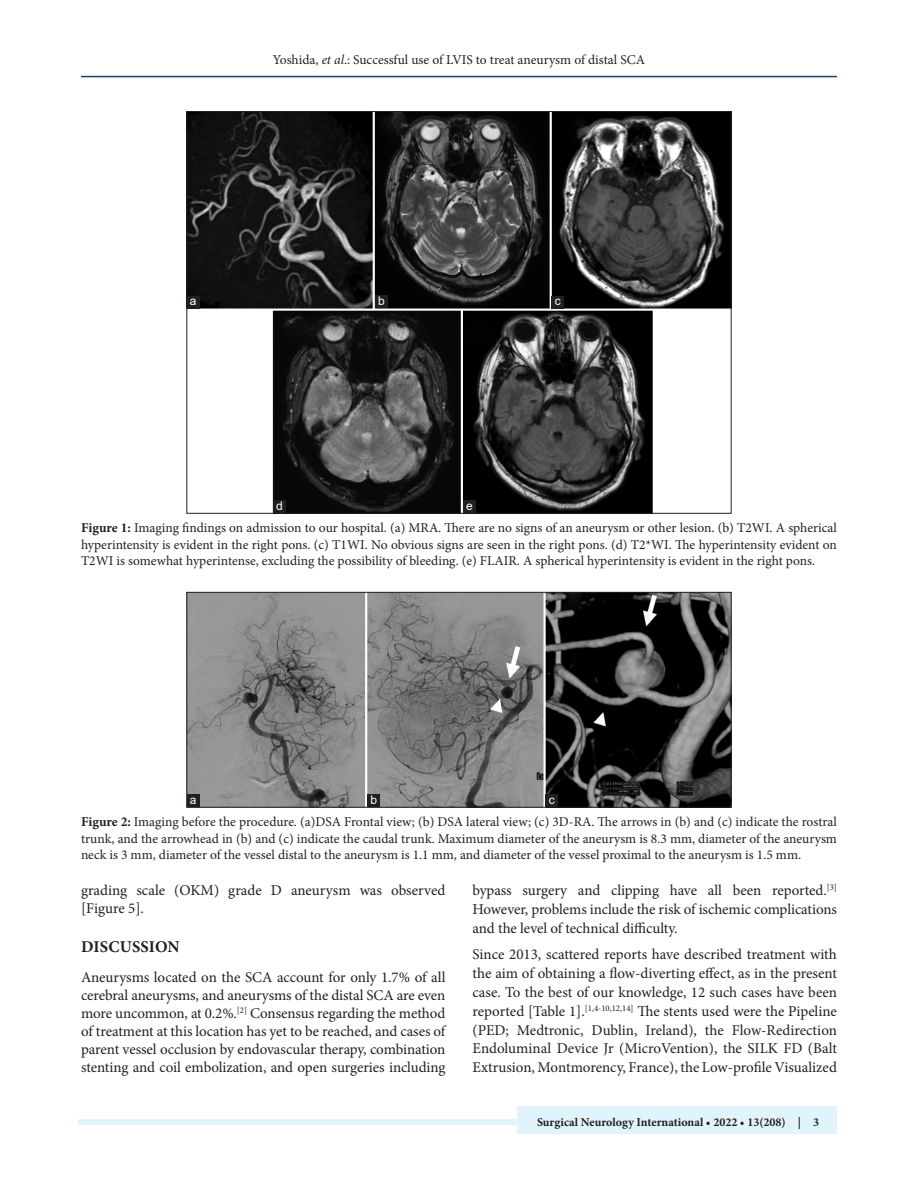
<style>
.page{position:relative;width:918px;height:1188px;background:#fff}
.page>*{position:absolute;margin:0;border:0;box-sizing:border-box;transform-origin:0 0}
.t1{font:700 16.5px "Minion Pro";letter-spacing:.01em;color:#231f20}
.TX{font:15px/18.9px "Minion Pro";letter-spacing:-.005em;color:#231f20;text-align:justify}
.FGC{font:13.5px/16.5px "Minion Pro";color:#231f20;text-align:justify}
.t2{font:700 12px "Minion Pro";color:#231f20}
.LABEL{font:12px "Arial";color:#fff}
.s1{font-style:italic}
.s2{font-weight:700}
</style>
<div class="page">
<hr style="left:81px;top:76px;width:756px;height:1px;background:#164077">
<div style="left:78px;top:1119px;width:756px;height:6px;background:#e1f4fc"></div>
<div style="left:518px;top:1106px;width:319px;height:28px;background:#e1f4fc"></div>
<img style="left:189px;top:113px;width:540px;height:399px">
<div style="left:187px;top:296px;width:13px;height:12px;background:#231f20"></div>
<div style="left:375px;top:296px;width:13px;height:12px;background:#231f20"></div>
<div style="left:552px;top:296px;width:12px;height:12px;background:#231f20"></div>
<div style="left:273px;top:500px;width:13px;height:13px;background:#231f20"></div>
<div style="left:463px;top:500px;width:13px;height:13px;background:#231f20"></div>
<img style="left:189px;top:594px;width:540px;height:211px">
<div style="left:187px;top:592px;width:544px;height:215px;border:1px solid #231f20"></div>
<div style="left:187px;top:794px;width:13px;height:13px;background:#231f20"></div>
<div style="left:545px;top:794px;width:13px;height:13px;background:#231f20"></div>
<div style="left:367px;top:794px;width:13px;height:13px;background:#231f20"></div>
<p class="FGC" style="left:273px;top:51px;width:374px">Yoshida, <span class="s1">et al</span>.: Successful use of LVIS to treat aneurysm of distal SCA</p>
<p class="LABEL" style="left:190px;top:293px;width:8px">a</p>
<p class="LABEL" style="left:378px;top:293px;width:8px">b</p>
<p class="LABEL" style="left:555px;top:293px;width:7px">c</p>
<p class="LABEL" style="left:276px;top:497px;width:8px">d</p>
<p class="LABEL" style="left:466px;top:498px;width:8px">e</p>
<p class="FGC" style="left:81px;top:520px;width:758px"><span class="s2">Figure 1:</span> Imaging findings on admission to our hospital. (a) MRA. There are no signs of an aneurysm or other lesion. (b) T2WI. A spherical hyperintensity is evident in the right pons. (c) T1WI. No obvious signs are seen in the right pons. (d) T2*WI. The hyperintensity evident on T2WI is somewhat hyperintense, excluding the possibility of bleeding. (e) FLAIR. A spherical hyperintensity is evident in the right pons.</p>
<p class="LABEL" style="left:190px;top:792px;width:8px">a</p>
<p class="LABEL" style="left:371px;top:791px;width:8px">b</p>
<p class="LABEL" style="left:549px;top:792px;width:7px">c</p>
<p class="FGC" style="left:81px;top:814px;width:758px"><span class="s2">Figure 2:</span> Imaging before the procedure. (a)DSA Frontal view; (b) DSA lateral view; (c) 3D-RA. The arrows in (b) and (c) indicate the rostral trunk, and the arrowhead in (b) and (c) indicate the caudal trunk. Maximum diameter of the aneurysm is 8.3 mm, diameter of the aneurysm neck is 3 mm, diameter of the vessel distal to the aneurysm is 1.1 mm, and diameter of the vessel proximal to the aneurysm is 1.5 mm.</p>
<p class="TX" style="left:81px;top:881px;width:366px;line-height:18px">grading scale (OKM) grade D aneurysm was observed [Figure 5].</p>
<h1 class="t1" style="left:81px;top:935px;width:100px">DISCUSSION</h1>
<p class="TX" style="left:81px;top:968px;width:366px;line-height:18px">Aneurysms located on the SCA account for only 1.7% of all cerebral aneurysms, and aneurysms of the distal SCA are even more uncommon, at 0.2%.<sup>[2]</sup> Consensus regarding the method of treatment at this location has yet to be reached, and cases of parent vessel occlusion by endovascular therapy, combination stenting and coil embolization, and open surgeries including</p>
<p class="TX" style="left:472px;top:881px;width:366px">bypass surgery and clipping have all been reported.<sup>[3] </sup>However, problems include the risk of ischemic complications and the level of technical difficulty.</p>
<p class="TX" style="left:472px;top:945px;width:366px">Since 2013, scattered reports have described treatment with the aim of obtaining a flow-diverting effect, as in the present case. To the best of our knowledge, 12 such cases have been reported [Table 1].<sup>[1,4-10,12,14]</sup> The stents used were the Pipeline (PED; Medtronic, Dublin, Ireland), the Flow-Redirection Endoluminal Device Jr (MicroVention), the SILK FD (Balt Extrusion, Montmorency, France), the Low-profile Visualized</p>
<p class="t2" style="left:537px;top:1113px;width:284px">Surgical Neurology International • 2022 • 13(208) | 3</p>
</div>
